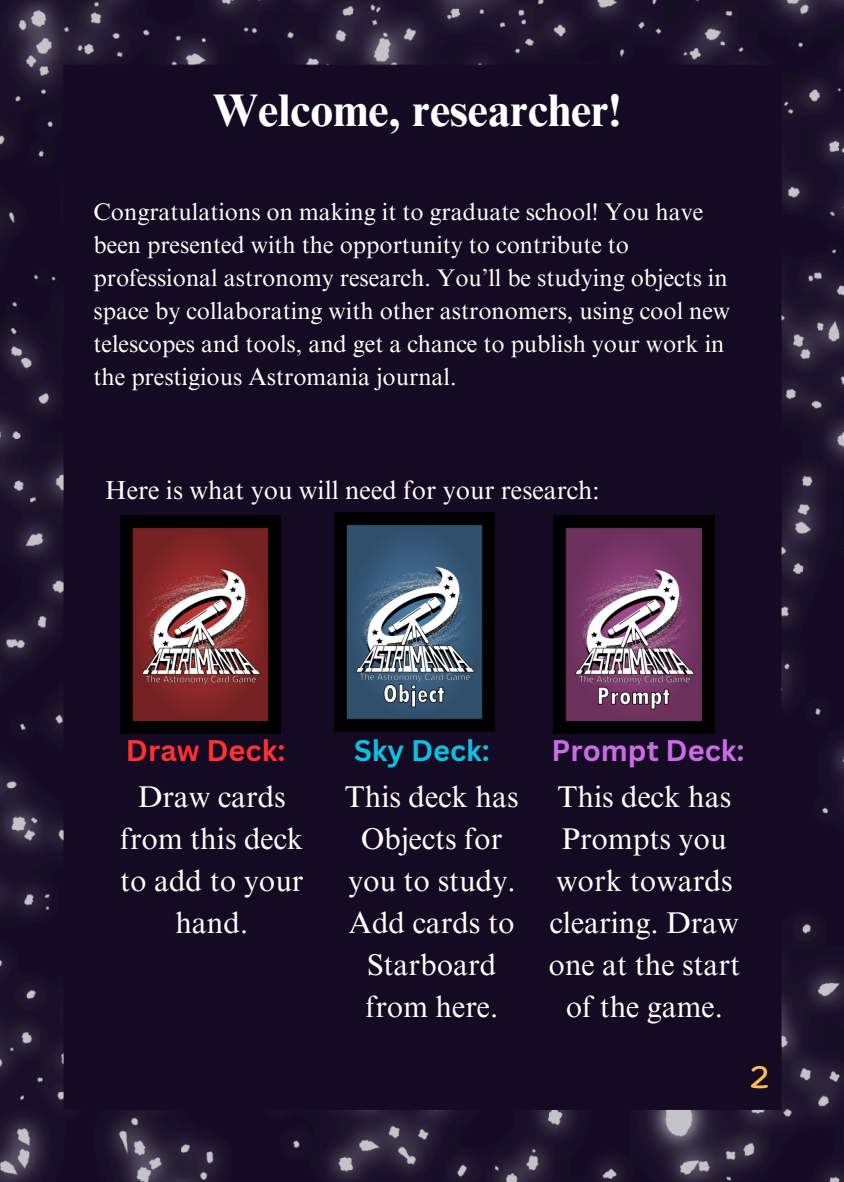
<style>
.page{position:relative;width:844px;height:1182px;background:#fff}
.page>*{position:absolute;margin:0;border:0;box-sizing:border-box;transform-origin:0 0}
.t1{font:700 45.7px "Times NRMT Pro";color:#fff}
.t2{font:31px "Mommi";color:#ffbd59}
.t3{font:30px/42px "Times NRMT Pro";color:#fff;text-align:center}
.t4{font:700 29px "Canva Sans";color:#cb6ce6}
.t5{font:700 29px "Canva Sans";color:#ff3131}
.t6{font:700 29px "Canva Sans";color:#0cc0df}
.t7{font:26px "Times NRMT Pro";color:#fff}
.t8{font:24px/33px "Times NRMT Pro";color:#fff}
</style>
<div class="page">
<img style="left:0;top:0;width:844px;height:1181px">
<img style="left:554px;top:515px;width:160px;height:218px">
<img style="left:334px;top:513px;width:160px;height:218px">
<img style="left:120px;top:515px;width:160px;height:218px">
<h3 class="t1" style="left:213px;top:93px;width:410px">Welcome, researcher!</h3>
<p class="t8" style="left:94px;top:198px;width:638px">Congratulations on making it to graduate school! You have been presented with the opportunity to contribute to professional astronomy research. You’ll be studying objects in space by collaborating with other astronomers, using cool new telescopes and tools, and get a chance to publish your work in the prestigious Astromania journal.</p>
<p class="t7" style="left:105px;top:480px;width:496px">Here is what you will need for your research:</p>
<p class="t5" style="left:126px;top:730px;width:161px">Draw Deck:</p>
<h2 class="t6" style="left:354px;top:730px;width:137px">Sky Deck:</h2>
<h2 class="t4" style="left:551px;top:730px;width:194px">Prompt Deck:</h2>
<h2 class="t3" style="left:120px;top:779px;width:185px">Draw cards from this deck to add to your hand.</h2>
<h3 class="t3" style="left:345px;top:779px;width:175px">This deck has<br>Objects for you to study.<br>Add cards to<br>Starboard from here.</h3>
<h3 class="t3" style="left:548px;top:779px;width:193px">This deck has<br>Prompts you work towards clearing. Draw one at the start of the game.</h3>
<p class="t2" style="left:750px;top:1062px;width:21px">2</p>
</div>
